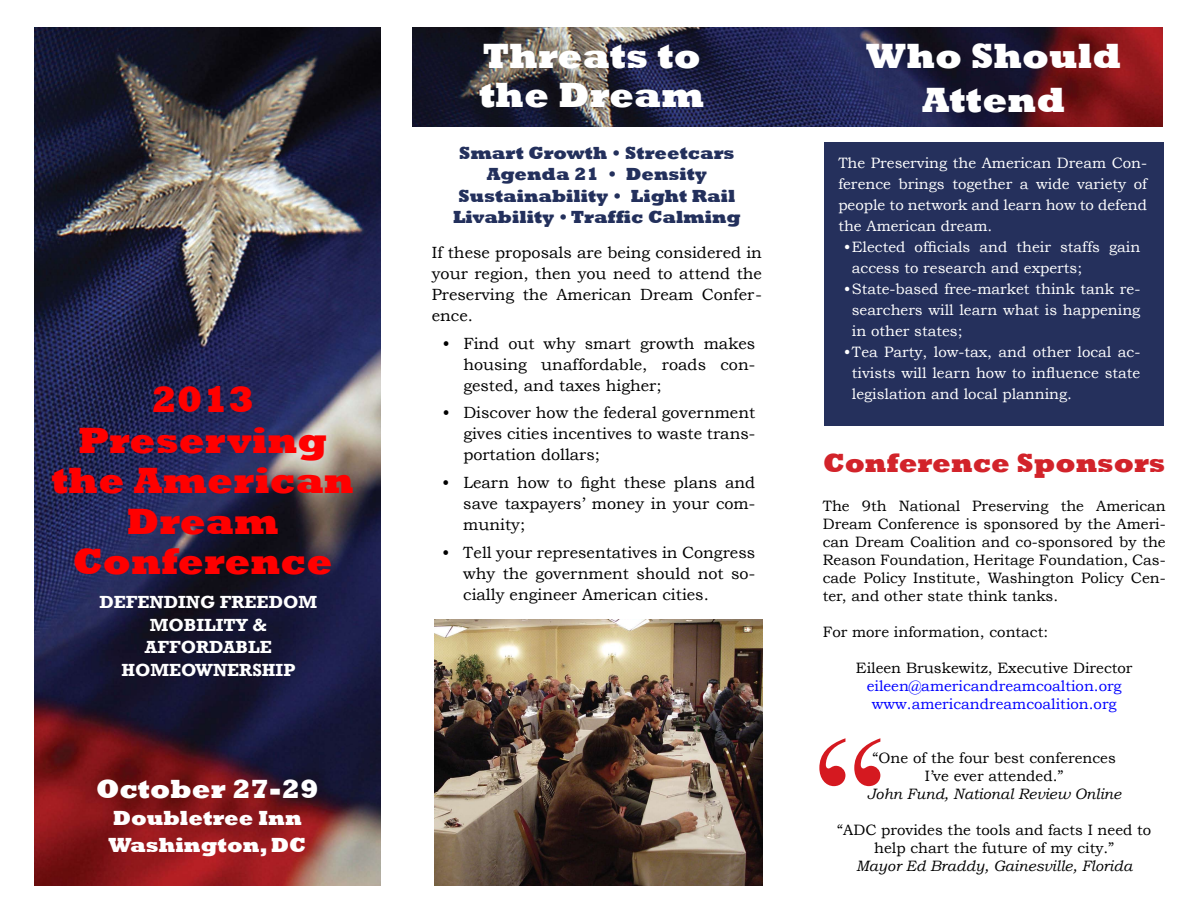
<style>
.page{position:relative;width:1188px;height:918px;background:#fff}
.page>*{position:absolute;margin:0;border:0;box-sizing:border-box;transform-origin:0 0}
.t1{font:800 37.5px/40.5px "Rockwell";color:#f00;text-align:center}
.t2{font:800 36px/43.2px "Rockwell";color:#fff;text-align:center}
.t3{font:800 27px "Rockwell";color:#d2232a}
.t4{font:800 27px "Rockwell";color:#fff}
.t5{font:800 21px/27px "Rockwell";color:#fff}
.t6{font:800 18px/21.6px "Rockwell";color:#23305c;text-align:center}
.t7{font:700 18px/22.5px "Rockwell";color:#fff;text-align:center}
.t8{font:16.2px/21px "Bookman Old Style";color:#000;text-align:justify}
.t9{font:15px/18px "Bookman Old Style";color:#000;text-align:center}
.t10{font:15px/21px "Bookman Old Style";color:#fff;text-align:justify}
.t11{font:15px/18px "Bookman Old Style";color:#00f;text-align:center}
.t12{font:italic 15px "Bookman Old Style";color:#000}
</style>
<div class="page">
<img style="left:413px;top:28px;width:750px;height:98px">
<div style="left:824px;top:142px;width:339px;height:284px;background:#25305c"></div>
<img style="left:435px;top:620px;width:328px;height:266px">
<svg style="left:819px;top:738px;width:61px;height:48px"></svg>
<img style="left:34px;top:27px;width:346px;height:858px">
<h1 class="t1" style="left:51px;top:380px;width:304px">2013<br>Preserving the American<br>Dream<br>Conference</h1>
<p class="t7" style="left:100px;top:591px;width:219px">DEFENDING FREEDOM<br>MOBILITY &amp;<br>AFFORDABLE<br>HOMEOWNERSHIP</p>
<h3 class="t4" style="left:96px;top:773px;width:224px">October 27-29</h3>
<p class="t5" style="left:109px;top:805px;width:199px">Doubletree Inn<br>Washington, DC</p>
<h2 class="t2" style="left:479px;top:37px;width:227px;line-height:39px;text-align:left">Threats to the Dream</h2>
<p class="t6" style="left:453px;top:142px;width:289px">Smart Growth • Streetcars<br>Agenda 21 • Density<br>Sustainability • Light Rail<br>Livability • Traffic Calming</p>
<p class="t8" style="left:432px;top:242px;width:332px">If these proposals are being considered in your region, then you need to attend the Preserving the American Dream Confer&shy;ence.</p>
<p class="t8" style="left:463px;top:333px;width:293px;text-indent:-21px">• Find out why smart growth makes housing unaffordable, roads con&shy;gested, and taxes higher;</p>
<p class="t8" style="left:463px;top:402px;width:293px;text-indent:-21px">• Discover how the federal government gives cities incentives to waste trans&shy;portation dollars;</p>
<p class="t8" style="left:463px;top:472px;width:293px;text-indent:-21px">• Learn how to fight these plans and save taxpayers’ money in your com&shy;munity;</p>
<p class="t8" style="left:463px;top:542px;width:293px;text-indent:-21px">• Tell your representatives in Congress why the government should not so&shy;cially engineer American cities.</p>
<h2 class="t2" style="left:866px;top:35px;width:257px">Who Should<br>Attend</h2>
<p class="t10" style="left:838px;top:153px;width:310px">The Preserving the American Dream Con&shy;ference brings together a wide variety of people to network and learn how to defend the American dream.</p>
<p class="t10" style="left:852px;top:237px;width:290px;text-indent:-8px">• Elected officials and their staffs gain access to research and experts;</p>
<p class="t10" style="left:852px;top:279px;width:290px;text-indent:-8px">• State-based free-market think tank re&shy;searchers will learn what is happening in other states;</p>
<p class="t10" style="left:852px;top:342px;width:290px;text-indent:-8px">• Tea Party, low-tax, and other local ac&shy;tivists will learn how to influence state legislation and local planning.</p>
<h3 class="t3" style="left:823px;top:447px;width:344px">Conference Sponsors</h3>
<p class="t9" style="left:823px;top:497px;width:345px;text-align:justify">The 9th National Preserving the American Dream Conference is sponsored by the Ameri&shy;can Dream Coalition and co-sponsored by the Reason Foundation, Heritage Foundation, Cas&shy;cade Policy Institute, Washington Policy Cen&shy;ter, and other state think tanks.</p>
<p class="t9" style="left:823px;top:623px;width:227px">For more information, contact:</p>
<p class="t9" style="left:856px;top:659px;width:278px">Eileen Bruskewitz, Executive Director</p>
<p class="t11" style="left:867px;top:677px;width:257px">eileen@americandreamcoaltion.org www.americandreamcoalition.org</p>
<p class="t9" style="left:873px;top:749px;width:245px">“One of the four best conferences<br>I’ve ever attended.”</p>
<p class="t12" style="left:867px;top:785px;width:256px">John Fund, National Review Online</p>
<p class="t9" style="left:837px;top:821px;width:316px">“ADC provides the tools and facts I need to help chart the future of my city.”</p>
<p class="t12" style="left:856px;top:857px;width:278px">Mayor Ed Braddy, Gainesville, Florida</p>
</div>
